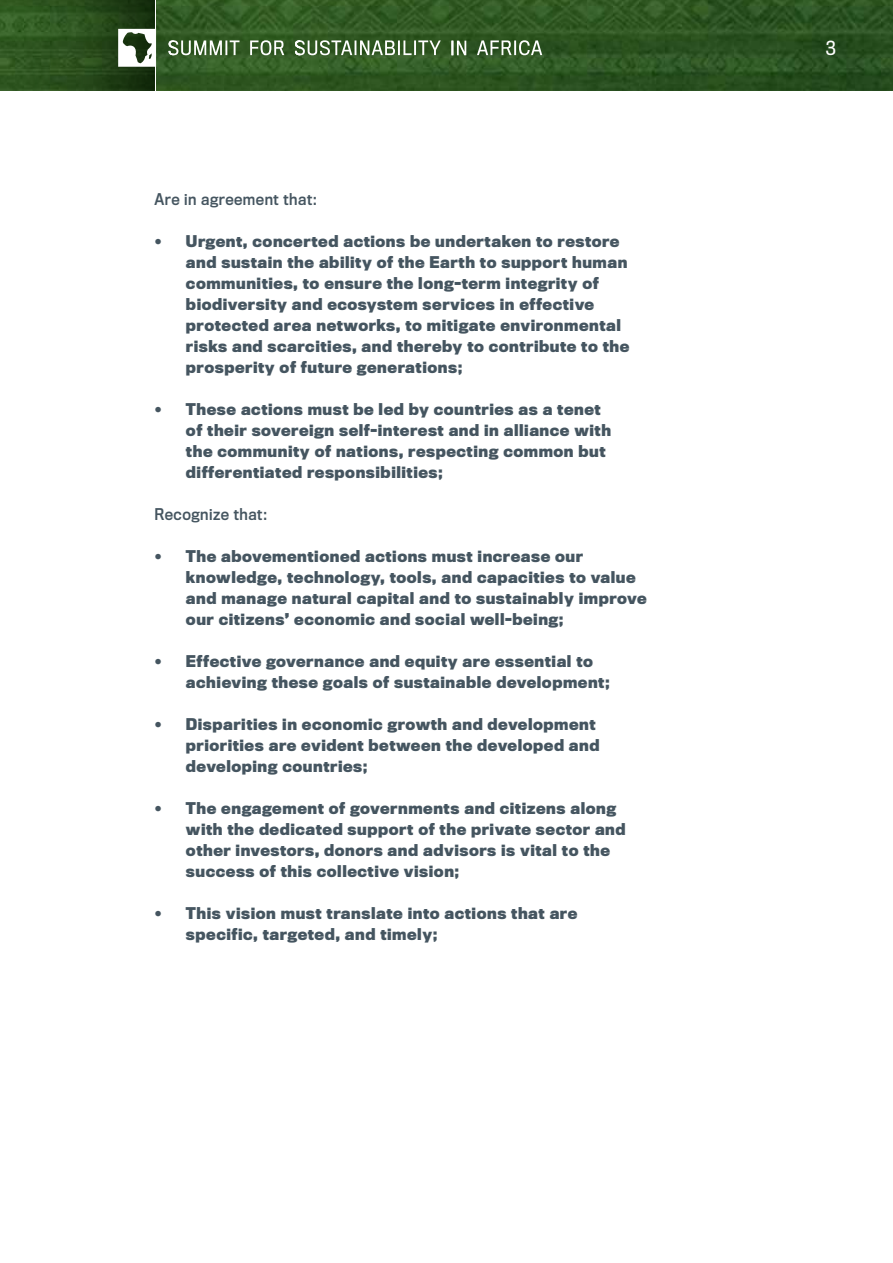
<style>
.page{position:relative;width:893px;height:1263px;background:#fff}
.page>*{position:absolute;margin:0;border:0;box-sizing:border-box;transform-origin:0 0}
.t1{font:18px "Titling Gothic FB Narrow";color:#fff}
.t2{font:700 15px/21px "Titling Gothic FB Narrow";letter-spacing:.035em;color:#455560}
.t3{font:15px "Titling Gothic FB Narrow Standard";letter-spacing:.035em;color:#455560}
</style>
<div class="page">
<img style="left:157px;top:0;width:736px;height:91px">
<svg style="left:250px;top:40px;width:34px;height:15px"></svg>
<svg style="left:477px;top:40px;width:65px;height:15px"></svg>
<svg style="left:169px;top:40px;width:70px;height:15px"></svg>
<svg style="left:300px;top:40px;width:141px;height:15px"></svg>
<img style="left:295px;top:40px;width:5px;height:15px">
<svg style="left:451px;top:41px;width:15px;height:14px"></svg>
<svg style="left:0;top:0;width:154px;height:90px;background:#294d1c"></svg>
<svg style="left:118px;top:29px;width:37px;height:38px"></svg>
<p class="t3" style="left:154px;top:190px;width:164px">Are in agreement that:</p>
<p class="t2" style="left:186px;top:231px;width:445px;text-indent:-32px">• Urgent, concerted actions be undertaken to restore and sustain the ability of the Earth to support human communities, to ensure the long-term integrity of biodiversity and ecosystem services in effective protected area networks, to mitigate environmental risks and scarcities, and thereby to contribute to the prosperity of future generations;</p>
<p class="t2" style="left:186px;top:399px;width:427px;text-indent:-32px">• These actions must be led by countries as a tenet of their sovereign self-interest and in alliance with the community of nations, respecting common but differentiated responsibilities;</p>
<p class="t3" style="left:154px;top:505px;width:114px">Recognize that:</p>
<p class="t2" style="left:186px;top:546px;width:462px;text-indent:-32px">• The abovementioned actions must increase our knowledge, technology, tools, and capacities to value and manage natural capital and to sustainably improve our citizens’ economic and social well-being;</p>
<p class="t2" style="left:186px;top:651px;width:425px;text-indent:-32px">• Effective governance and equity are essential to achieving these goals of sustainable development;</p>
<p class="t2" style="left:186px;top:714px;width:415px;text-indent:-32px">• Disparities in economic growth and development priorities are evident between the developed and developing countries;</p>
<p class="t2" style="left:186px;top:798px;width:441px;text-indent:-32px">• The engagement of governments and citizens along with the dedicated support of the private sector and other investors, donors and advisors is vital to the success of this collective vision;</p>
<p class="t2" style="left:186px;top:903px;width:393px;text-indent:-32px">• This vision must translate into actions that are specific, targeted, and timely;</p>
<p class="t1" style="left:826px;top:38px;width:12px">3</p>
</div>
